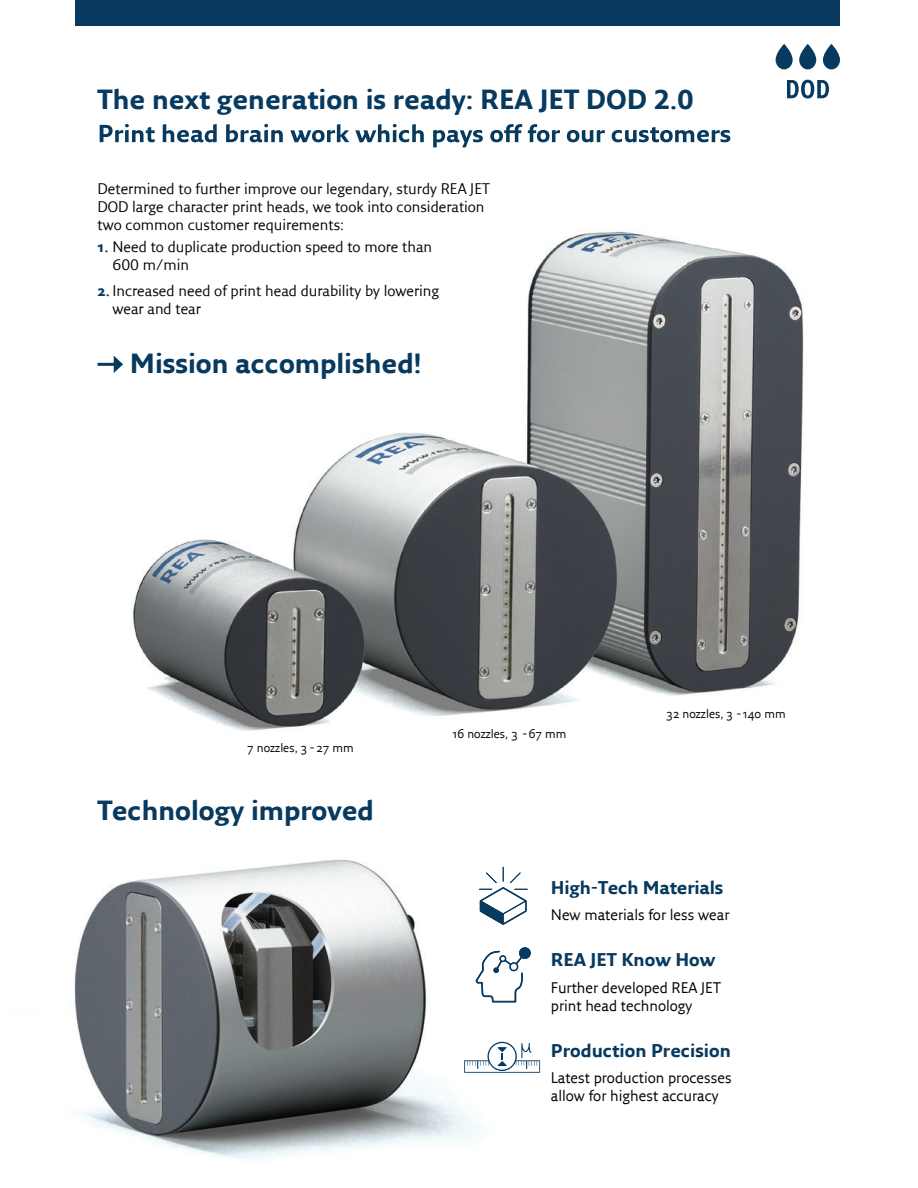
<style>
.page{position:relative;width:918px;height:1188px;background:#fff}
.page>*{position:absolute;margin:0;border:0;box-sizing:border-box;transform-origin:0 0}
.t1{font:700 27px "Fresco Sans";color:#083a5f}
.t2{font:700 18px "Fresco Sans";color:#083a5f}
.t3{font:15px/18px "Fresco Sans LF";color:#050504}
.t4{font:15px/18px "Fresco Sans";color:#050504}
.t5{font:12px "Fresco Sans";color:#050504}
.s1{font-family:"Fresco Sans LF"}
.s2{font-family:"Fresco Sans";font-weight:700;color:#083a5f}
</style>
<div class="page">
<img style="left:74px;top:859px;width:467px;height:301px">
<img style="left:97px;top:231px;width:707px;height:500px">
<hr style="left:98px;top:363px;width:18px;height:3px;background:#083a5f">
<svg style="left:114px;top:356px;width:9px;height:17px"></svg>
<svg style="left:100px;top:124px;width:630px;height:23px"></svg>
<svg style="left:479px;top:867px;width:49px;height:59px"></svg>
<div style="left:520px;top:948px;width:10px;height:10px;background:#083a5f;border-radius:50%"></div>
<div style="left:519px;top:947px;width:12px;height:12px;border:1px solid #083a5f;border-radius:50%"></div>
<svg style="left:464px;top:950px;width:76px;height:123px"></svg>
<div style="left:75px;top:0;width:765px;height:26px;background:#083a5f"></div>
<svg style="left:787px;top:80px;width:42px;height:19px"></svg>
<svg style="left:776px;top:44px;width:17px;height:25px"></svg>
<svg style="left:799px;top:44px;width:17px;height:25px"></svg>
<svg style="left:823px;top:44px;width:17px;height:25px"></svg>
<h1 class="t1" style="left:98px;top:83px;width:597px">The next generation is ready: REA JET DOD <span class="s1">2.0</span></h1>
<p class="t3" style="left:98px;top:179px;width:394px">Determined to further improve our legendary, sturdy REA JET<br>DOD large character print heads, we took into consideration two common customer requirements:</p>
<p class="t3" style="left:112px;top:237px;width:321px;text-indent:-15px"><span class="s2">1.</span> Need to duplicate production speed to more than<br>600 m/min</p>
<p class="t3" style="left:112px;top:282px;width:328px;text-indent:-15px"><span class="s2">2.</span> Increased need of print head durability by lowering wear and tear</p>
<h1 class="t1" style="left:130px;top:347px;width:293px">Mission accomplished!</h1>
<p class="t5" style="left:247px;top:740px;width:108px">7 nozzles, 3 -27 mm</p>
<h1 class="t1" style="left:98px;top:794px;width:278px">Technology improved</h1>
<p class="t5" style="left:453px;top:726px;width:115px">16 nozzles, 3 -67 mm</p>
<p class="t5" style="left:667px;top:706px;width:121px">32 nozzles, 3 - 140 mm</p>
<p class="t2" style="left:551px;top:876px;width:174px">High-Tech Materials</p>
<p class="t4" style="left:551px;top:906px;width:180px">New materials for less wear</p>
<p class="t2" style="left:551px;top:949px;width:166px">REA JET Know How</p>
<p class="t4" style="left:551px;top:978px;width:171px">Further developed REA JET print head technology</p>
<p class="t2" style="left:551px;top:1039px;width:181px">Production Precision</p>
<p class="t4" style="left:551px;top:1069px;width:182px">Latest production processes allow for highest accuracy</p>
</div>
